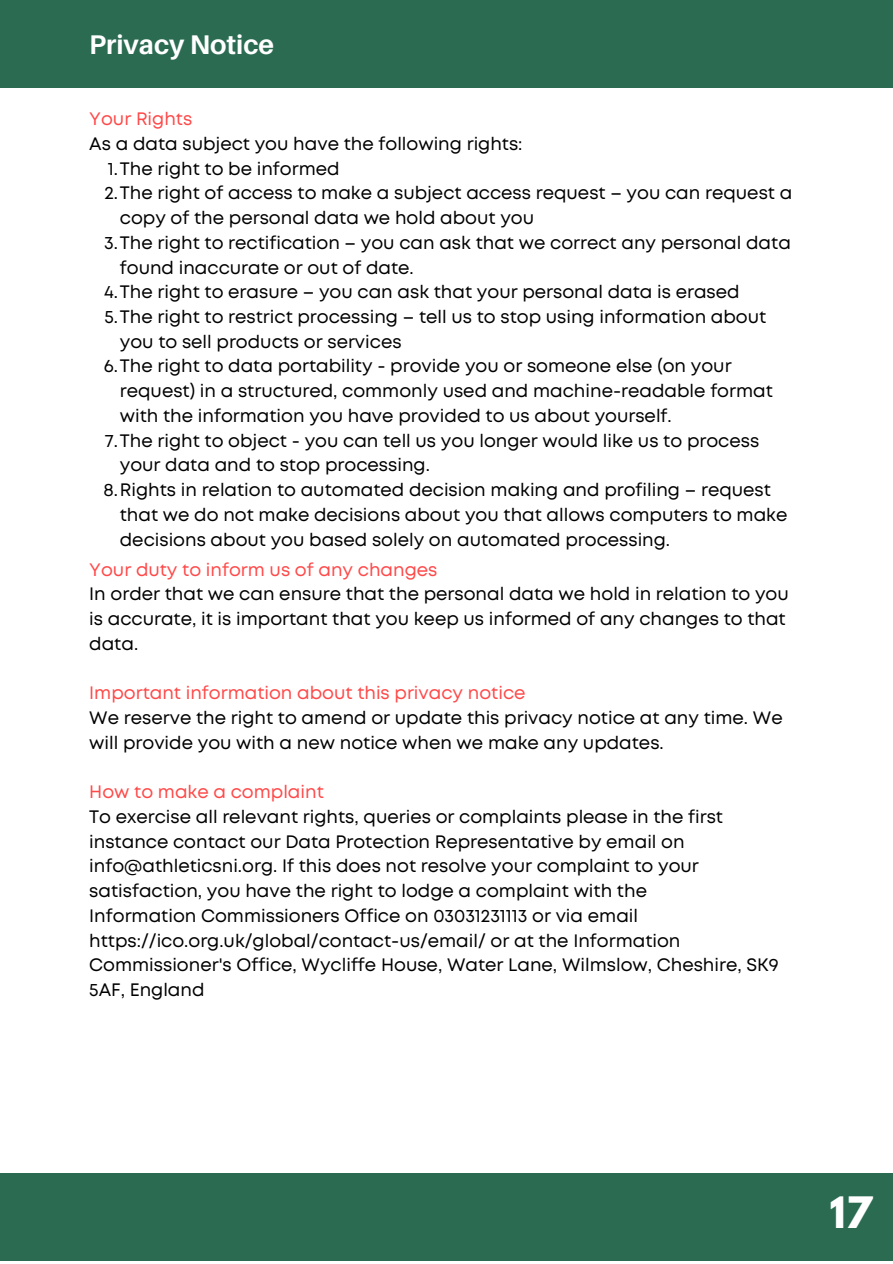
<style>
.page{position:relative;width:893px;height:1264px;background:#fff}
.page>*{position:absolute;margin:0;border:0;box-sizing:border-box;transform-origin:0 0}
.t1{font:700 38.4px "League Spartan";color:#fff}
.t2{font:700 27px "Aileron";color:#fff}
.t3{font:18px/24.8px "Mont";color:#000}
.t4{font:18px "Mont";color:#ff4949}
</style>
<div class="page">
<div style="left:0;top:0;width:892px;height:88px;background:#2a6b52"></div>
<div style="left:0;top:1173px;width:892px;height:87px;background:#2a6b52"></div>
<h2 class="t2" style="left:89px;top:28px;width:186px">Privacy Notice</h2>
<p class="t4" style="left:89px;top:112px;width:104px">Your Rights</p>
<p class="t3" style="left:89px;top:132px;width:435px">As a data subject you have the following rights:</p>
<p class="t3" style="left:108px;top:157px;width:233px">1.The right to be informed</p>
<p class="t3" style="left:104px;top:182px;width:689px">2.The right of access to make a subject access request – you can request a</p>
<p class="t3" style="left:120px;top:207px;width:416px">copy of the personal data we hold about you</p>
<p class="t3" style="left:104px;top:231px;width:688px">3.The right to rectification – you can ask that we correct any personal data</p>
<p class="t3" style="left:120px;top:256px;width:295px">found inaccurate or out of date.</p>
<p class="t3" style="left:104px;top:281px;width:637px">4.The right to erasure – you can ask that your personal data is erased</p>
<p class="t3" style="left:104px;top:306px;width:663px">5.The right to restrict processing – tell us to stop using information about</p>
<p class="t3" style="left:120px;top:330px;width:283px">you to sell products or services</p>
<p class="t3" style="left:104px;top:355px;width:629px">6.The right to data portability - provide you or someone else (on your</p>
<p class="t3" style="left:120px;top:380px;width:654px">request) in a structured, commonly used and machine-readable format</p>
<p class="t3" style="left:120px;top:404px;width:553px">with the information you have provided to us about yourself.</p>
<p class="t3" style="left:105px;top:429px;width:655px">7.The right to object - you can tell us you longer would like us to process</p>
<p class="t3" style="left:120px;top:454px;width:311px">your data and to stop processing.</p>
<p class="t3" style="left:103px;top:479px;width:669px">8.Rights in relation to automated decision making and profiling – request</p>
<p class="t3" style="left:120px;top:503px;width:669px">that we do not make decisions about you that allows computers to make</p>
<p class="t3" style="left:120px;top:528px;width:551px">decisions about you based solely on automated processing.</p>
<p class="t4" style="left:89px;top:562px;width:350px">Your duty to inform us of any changes</p>
<p class="t3" style="left:89px;top:583px;width:701px">In order that we can ensure that the personal data we hold in relation to you is accurate, it is important that you keep us informed of any changes to that data.</p>
<p class="t4" style="left:89px;top:686px;width:438px">Important information about this privacy notice</p>
<p class="t3" style="left:89px;top:706px;width:695px">We reserve the right to amend or update this privacy notice at any time. We will provide you with a new notice when we make any updates.</p>
<p class="t4" style="left:89px;top:785px;width:236px">How to make a complaint</p>
<p class="t3" style="left:89px;top:805px;width:690px">To exercise all relevant rights, queries or complaints please in the first instance contact our Data Protection Representative by email on info@athleticsni.org. If this does not resolve your complaint to your satisfaction, you have the right to lodge a complaint with the<br>Information Commissioners Office on 03031231113 or via email https://ico.org.uk/global/contact-us/email/ or at the Information Commissioner's Office, Wycliffe House, Water Lane, Wilmslow, Cheshire, SK9<br>5AF, England</p>
<h1 class="t1" style="left:829px;top:1193px;width:44px">17</h1>
</div>
